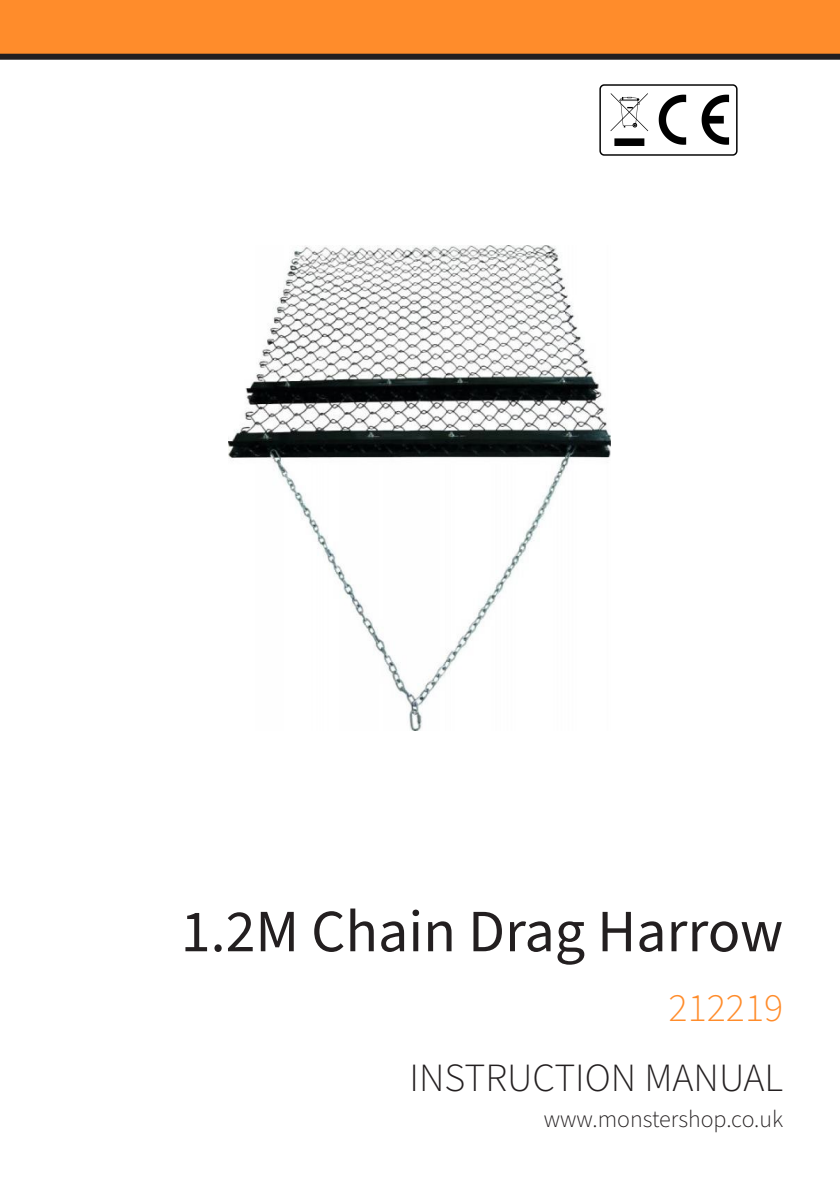
<style>
.page{position:relative;width:840px;height:1191px;background:#fff}
.page>*{position:absolute;margin:0;border:0;box-sizing:border-box;transform-origin:0 0}
.t1{font:60px "Source Sans Pro";color:#231f20}
.t2{font:300 40px "Source Sans Pro";color:#231f20}
.t3{font:300 40px "Source Sans Pro";color:#ff8c2b}
.t4{font:300 24px "Source Sans Pro";color:#231f20}
</style>
<div class="page">
<div style="left:0;top:0;width:839px;height:57px;background:#ff8c2b"></div>
<div style="left:0;top:54px;width:839px;height:6px;background:#231f20"></div>
<img style="left:228px;top:245px;width:382px;height:485px">
<img style="left:599px;top:84px;width:139px;height:72px">
<p class="t1" style="left:181px;top:891px;width:603px">1.2M Chain Drag Harrow</p>
<p class="t3" style="left:668px;top:981px;width:116px">212219</p>
<p class="t2" style="left:409px;top:1051px;width:375px">INSTRUCTION MANUAL</p>
<p class="t4" style="left:543px;top:1102px;width:241px">www.monstershop.co.uk</p>
</div>
